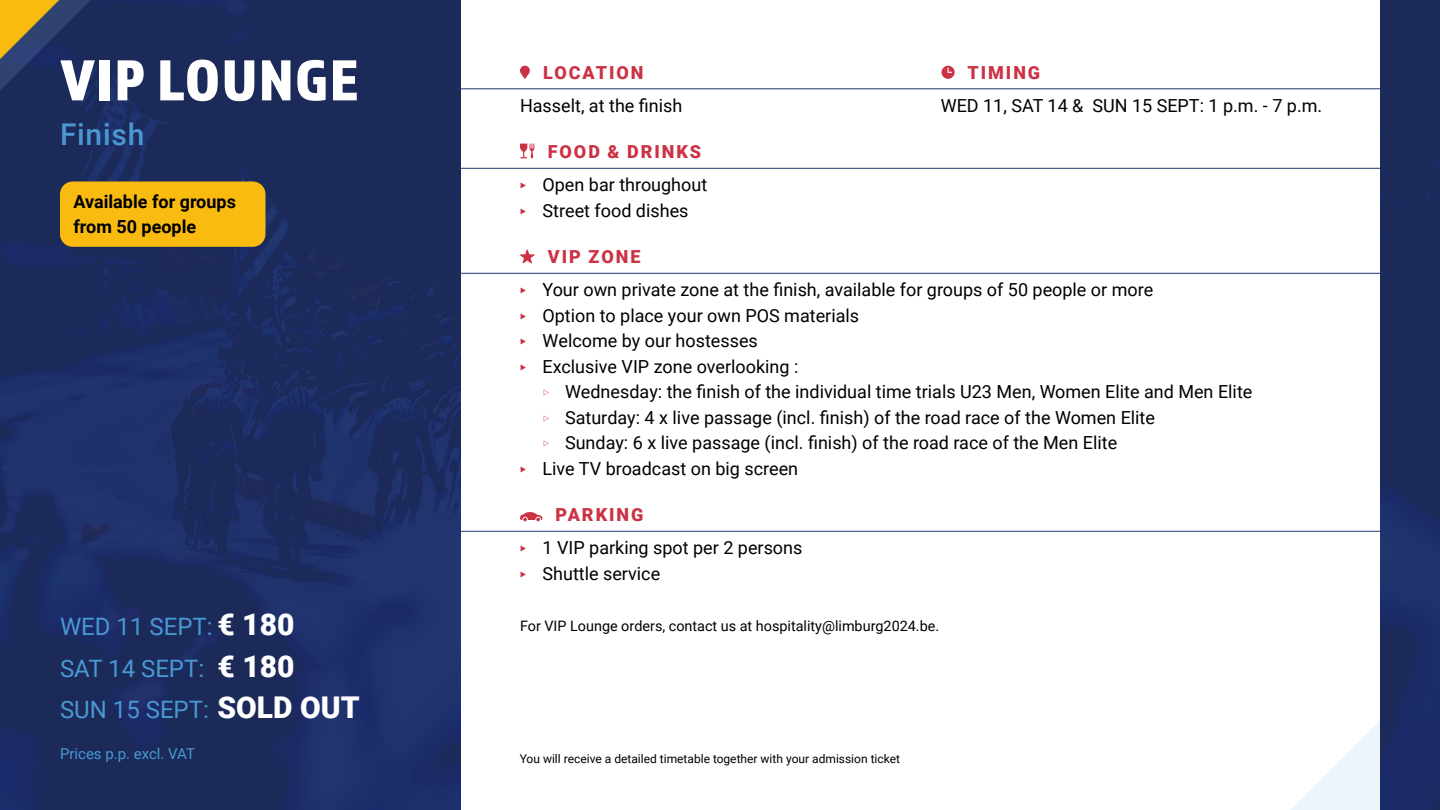
<style>
.page{position:relative;width:1440px;height:810px;background:#fff}
.page>*{position:absolute;margin:0;border:0;box-sizing:border-box;transform-origin:0 0}
.t1{font:60px "Almaq Refined";letter-spacing:.025em;color:#fff}
.t2{font:500 30px "Roboto";letter-spacing:.025em;color:#4998d3}
.t3{font:24px/41.2px "Roboto";color:#4998d3}
.t4{font:18px/25.5px "Roboto";color:#000}
.t5{font:900 18px "Roboto";letter-spacing:.11em;color:#cd3244}
.t6{font:700 18px/25.5px "Roboto";color:#000}
.t7{font:15px "Roboto";color:#4998d3}
.t8{font:14.4px "Roboto";color:#000}
.t9{font:12px "Roboto";color:#000}
.s1{font-weight:900;font-size:30px;color:#fff}
</style>
<div class="page">
<img style="left:0;top:0;width:460px;height:810px">
<svg style="left:1291px;top:721px;width:89px;height:89px"></svg>
<img style="left:1380px;top:0;width:60px;height:810px">
<svg style="left:0;top:0;width:204px;height:183px;background:#273358"></svg>
<hr style="left:457px;top:89px;width:923px;height:1px;background:#233771">
<hr style="left:457px;top:168px;width:923px;height:1px;background:#233771">
<hr style="left:457px;top:273px;width:923px;height:1px;background:#233771">
<hr style="left:457px;top:531px;width:923px;height:1px;background:#233771">
<svg style="left:520px;top:65px;width:10px;height:14px"></svg>
<svg style="left:942px;top:66px;width:13px;height:13px"></svg>
<svg style="left:520px;top:144px;width:14px;height:14px"></svg>
<svg style="left:520px;top:249px;width:15px;height:15px"></svg>
<svg style="left:520px;top:512px;width:22px;height:9px"></svg>
<div style="left:60px;top:182px;width:206px;height:65px;background:#fabb10;border-radius:13px"></div>
<h1 class="t1" style="left:60px;top:44px;width:300px">VIP LOUNGE</h1>
<h2 class="t2" style="left:60px;top:114px;width:86px">Finish</h2>
<p class="t6" style="left:74px;top:188px;width:164px">Available for groups from 50 people</p>
<h3 class="t3" style="left:60px;top:605px;width:301px">WED 11 SEPT: <span class="s1">€ 180<br></span>SAT 14 SEPT: <span class="s1">€ 180<br></span>SUN 15 SEPT: <span class="s1">SOLD OUT</span></h3>
<p class="t7" style="left:60px;top:743px;width:137px">Prices p.p. excl. VAT</p>
<p class="t5" style="left:543px;top:60px;width:102px">LOCATION</p>
<p class="t5" style="left:967px;top:60px;width:74px">TIMING</p>
<p class="t4" style="left:520px;top:92px;width:164px">Hasselt, at the finish</p>
<p class="t4" style="left:941px;top:92px;width:383px">WED 11, SAT 14 &amp; SUN 15 SEPT: 1 p.m. - 7 p.m.</p>
<p class="t5" style="left:548px;top:139px;width:155px">FOOD &amp; DRINKS</p>
<p class="t4" style="left:543px;top:172px;width:166px">Open bar throughout<br>Street food dishes</p>
<p class="t5" style="left:548px;top:244px;width:94px">VIP ZONE</p>
<p class="t4" style="left:543px;top:277px;width:612px">Your own private zone at the finish, available for groups of 50 people or more Option to place your own POS materials<br>Welcome by our hostesses<br>Exclusive VIP zone overlooking :</p>
<p class="t4" style="left:565px;top:379px;width:689px">Wednesday: the finish of the individual time trials U23 Men, Women Elite and Men Elite</p>
<p class="t4" style="left:565px;top:404px;width:592px">Saturday: 4 x live passage (incl. finish) of the road race of the Women Elite</p>
<p class="t4" style="left:565px;top:430px;width:554px">Sunday: 6 x live passage (incl. finish) of the road race of the Men Elite</p>
<p class="t4" style="left:543px;top:455px;width:257px">Live TV broadcast on big screen</p>
<p class="t5" style="left:556px;top:502px;width:89px">PARKING</p>
<p class="t4" style="left:543px;top:535px;width:261px">1 VIP parking spot per 2 persons<br>Shuttle service</p>
<p class="t8" style="left:520px;top:616px;width:421px">For VIP Lounge orders, contact us at hospitality@limburg2024.be.</p>
<p class="t9" style="left:520px;top:750px;width:382px">You will receive a detailed timetable together with your admission ticket</p>
</div>
